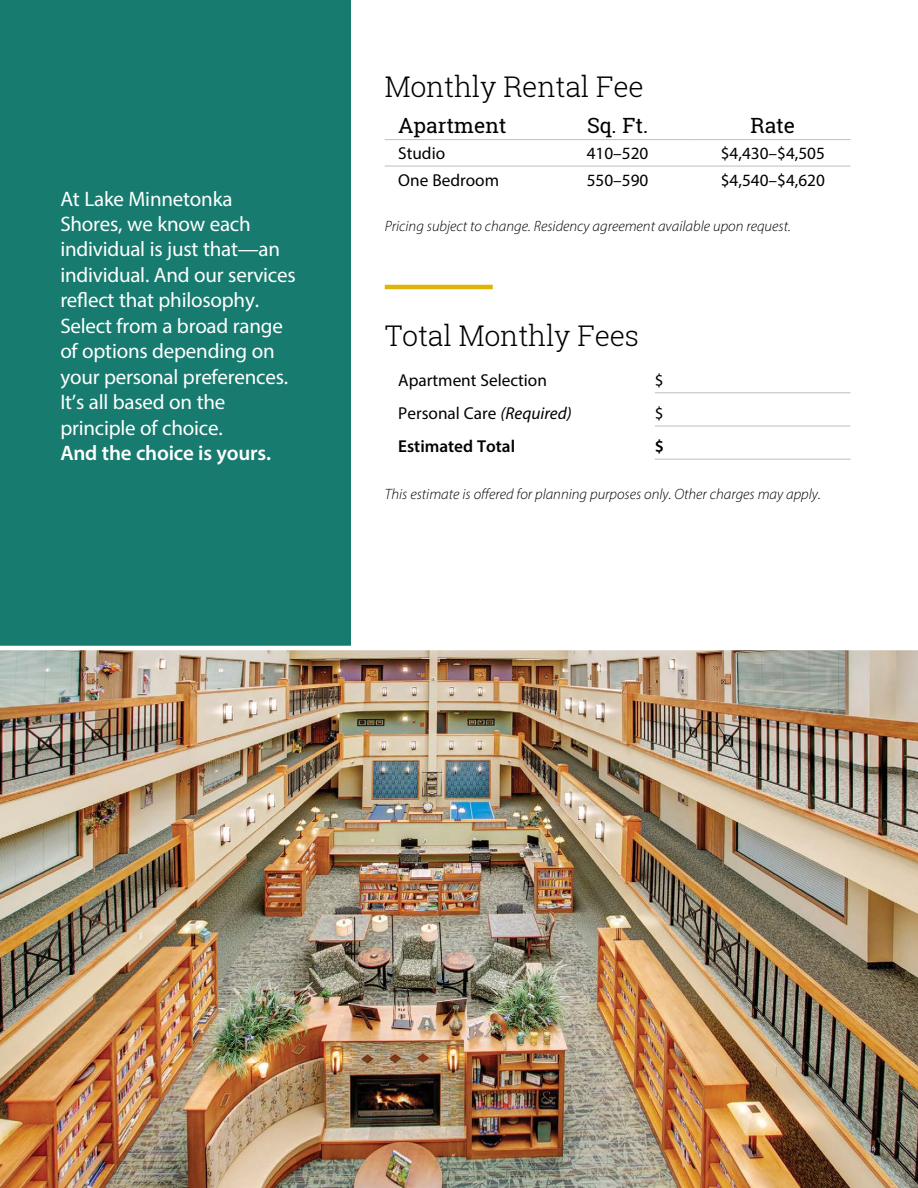
<style>
.page{position:relative;width:918px;height:1188px;background:#fff}
.page>*{position:absolute;margin:0;border:0;box-sizing:border-box;transform-origin:0 0}
.t1{font:300 28.5px "Roboto Slab";letter-spacing:-.01em;color:#000}
.t2{font:21px/25.5px "Myriad Pro";letter-spacing:-.01em;color:#fff}
.t3{font:600 21px "Myriad Pro";letter-spacing:-.01em;color:#fff}
.t4{font:21px "Roboto Slab";color:#000}
.t5{font:17.25px "Myriad Pro";color:#000}
.t6{font:600 17.25px "Myriad Pro";color:#000}
.t7{font:italic 300 15px "Myriad Pro";color:#000}
.s1{font-style:italic}
</style>
<div class="page">
<div style="left:0;top:0;width:351px;height:650px;background:#177b6f"></div>
<img style="left:0;top:650px;width:918px;height:538px">
<hr style="left:385px;top:285px;width:108px;height:4px;background:#deb407">
<hr style="left:655px;top:393px;width:195px;height:1px;background:#bcbec0">
<hr style="left:655px;top:426px;width:195px;height:1px;background:#bcbec0">
<hr style="left:655px;top:459px;width:195px;height:1px;background:#bcbec0">
<hr style="left:385px;top:139px;width:155px;height:1px;background:#bcbec0">
<hr style="left:540px;top:139px;width:155px;height:1px;background:#bcbec0">
<hr style="left:695px;top:139px;width:155px;height:1px;background:#bcbec0">
<hr style="left:385px;top:166px;width:155px;height:1px;background:#bcbec0">
<hr style="left:540px;top:166px;width:155px;height:1px;background:#bcbec0">
<hr style="left:695px;top:166px;width:155px;height:1px;background:#bcbec0">
<hr style="left:0;top:646px;width:918px;height:4px;background:#fff">
<p class="t2" style="left:60px;top:185px;width:237px">At Lake Minnetonka<br>Shores, we know each individual is just that—an individual. And our services reflect that philosophy.<br>Select from a broad range of options depending on your personal preferences.<br>It’s all based on the principle of choice.</p>
<p class="t3" style="left:60px;top:440px;width:212px">And the choice is yours.</p>
<h1 class="t1" style="left:385px;top:67px;width:261px">Monthly Rental Fee</h1>
<p class="t4" style="left:398px;top:111px;width:110px">Apartment</p>
<p class="t4" style="left:587px;top:111px;width:63px">Sq. Ft.</p>
<p class="t4" style="left:751px;top:111px;width:46px">Rate</p>
<p class="t5" style="left:398px;top:143px;width:48px">Studio</p>
<p class="t5" style="left:587px;top:143px;width:63px">410–520</p>
<p class="t5" style="left:721px;top:143px;width:106px">$4,430–$4,505</p>
<p class="t5" style="left:398px;top:169px;width:102px">One Bedroom</p>
<p class="t5" style="left:587px;top:169px;width:63px">550–590</p>
<p class="t5" style="left:721px;top:169px;width:106px">$4,540–$4,620</p>
<p class="t7" style="left:385px;top:217px;width:408px">Pricing subject to change. Residency agreement available upon request.</p>
<h1 class="t1" style="left:385px;top:316px;width:256px">Total Monthly Fees</h1>
<p class="t5" style="left:398px;top:370px;width:150px">Apartment Selection</p>
<p class="t5" style="left:655px;top:370px;width:10px">$</p>
<p class="t5" style="left:398px;top:403px;width:175px">Personal Care <span class="s1">(Required)</span></p>
<p class="t5" style="left:655px;top:403px;width:10px">$</p>
<p class="t6" style="left:398px;top:436px;width:118px">Estimated Total</p>
<p class="t6" style="left:655px;top:436px;width:11px">$</p>
<p class="t7" style="left:385px;top:485px;width:438px">This estimate is offered for planning purposes only. Other charges may apply.</p>
</div>
